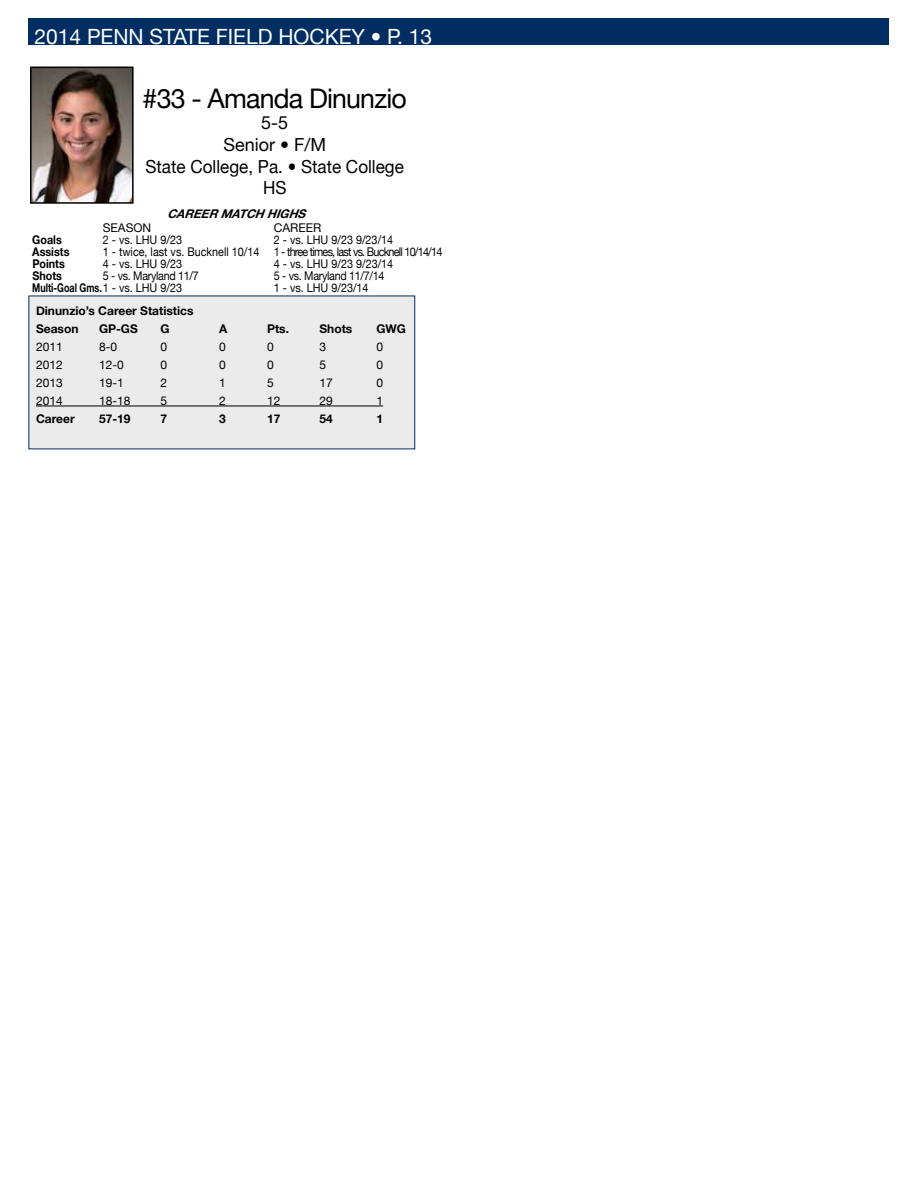
<style>
.page{position:relative;width:918px;height:1188px;background:#fff}
.page>*{position:absolute;margin:0;border:0;box-sizing:border-box;transform-origin:0 0}
.t1{font:27px "Helvetica Neue";letter-spacing:-.03em;color:#000}
.t2{font:21px "Helvetica Neue";color:#fff}
.t3{font:18px/21.6px "Helvetica Neue";color:#000;text-align:center}
.t4{font:12px "Helvetica Neue";color:#000;scale:.9 1}
.t5{font:700 12px/18px "Helvetica Neue";color:#000}
.t6{font:12px "Helvetica Neue";color:#000}
.t7{font:12px "Helvetica Neue";letter-spacing:-.07em;color:#000;scale:.9 1}
.t8{font:12px "Helvetica Neue";letter-spacing:-.03em;color:#000;scale:.9 1}
.t9{font:700 12px "Helvetica Neue";color:#000;scale:.75 1}
.t10{font:700 12px "Helvetica Neue";color:#000;scale:.9 1}
.t11{font:italic 700 12px "Helvetica Neue";color:#000}
.s1{font-weight:400}
</style>
<div class="page">
<div style="left:28px;top:18px;width:862px;height:27px;background:#002d62"></div>
<img style="left:33px;top:70px;width:98px;height:131px">
<div style="left:30px;top:67px;width:104px;height:137px;border:2px solid #000"></div>
<div style="left:29px;top:296px;width:386px;height:153px;background:#ebebec"></div>
<hr style="left:36px;top:406px;width:347px;height:1px;background:#000">
<h2 class="t2" style="left:34px;top:24px;width:399px">2014 PENN STATE FIELD HOCKEY • P. 13</h2>
<h1 class="t1" style="left:143px;top:82px;width:266px">#33 - Amanda Dinunzio</h1>
<h3 class="t3" style="left:146px;top:112px;width:260px">5-5<br>Senior • F/M<br>State College, Pa. • State College<br>HS</h3>
<p class="t11" style="left:167px;top:206px;width:145px">CAREERMATCHHIGHS</p>
<p class="t6" style="left:103px;top:221px;width:50px">SEASON</p>
<p class="t6" style="left:274px;top:221px;width:49px">CAREER</p>
<p class="t10" style="left:32px;top:233px;width:34px">Goals</p>
<p class="t4" style="left:103px;top:233px;width:90px">2 - vs. LHU 9/23</p>
<p class="t4" style="left:274px;top:233px;width:134px">2 - vs. LHU 9/23 9/23/14</p>
<p class="t10" style="left:32px;top:245px;width:43px">Assists</p>
<p class="t7" style="left:103px;top:245px;width:379px">1 - twice, last vs. Bucknell 10/14 1 - three times, last vs. Bucknell 10/14/14</p>
<p class="t10" style="left:32px;top:257px;width:38px">Points</p>
<p class="t4" style="left:103px;top:257px;width:90px">4 - vs. LHU 9/23</p>
<p class="t4" style="left:274px;top:257px;width:134px">4 - vs. LHU 9/23 9/23/14</p>
<p class="t10" style="left:32px;top:269px;width:34px">Shots</p>
<p class="t8" style="left:103px;top:269px;width:108px">5 - vs. Maryland 11/7</p>
<p class="t8" style="left:274px;top:269px;width:124px">5 - vs. Maryland 11/7/14</p>
<p class="t9" style="left:32px;top:281px;width:201px">Multi-Goal Gms.<span class="s1">1 - vs. LHU 9/23</span></p>
<p class="t4" style="left:274px;top:281px;width:107px">1 - vs. LHU 9/23/14</p>
<p class="t5" style="left:36px;top:301px;width:159px">Dinunzio’s Career Statistics<br>Season</p>
<p class="t5" style="left:99px;top:319px;width:40px">GP-GS</p>
<p class="t5" style="left:160px;top:319px;width:11px">G</p>
<p class="t5" style="left:219px;top:319px;width:10px">A</p>
<p class="t5" style="left:267px;top:319px;width:24px">Pts.</p>
<p class="t5" style="left:320px;top:319px;width:34px">Shots</p>
<p class="t5" style="left:376px;top:319px;width:31px">GWG</p>
<p class="t6" style="left:36px;top:339px;width:28px">2011</p>
<p class="t6" style="left:99px;top:339px;width:20px">8-0</p>
<p class="t6" style="left:160px;top:339px;width:8px">0</p>
<p class="t6" style="left:219px;top:339px;width:8px">0</p>
<p class="t6" style="left:267px;top:339px;width:8px">0</p>
<p class="t6" style="left:320px;top:339px;width:8px">3</p>
<p class="t6" style="left:376px;top:339px;width:8px">0</p>
<p class="t6" style="left:36px;top:357px;width:28px">2012</p>
<p class="t6" style="left:99px;top:357px;width:26px">12-0</p>
<p class="t6" style="left:160px;top:357px;width:8px">0</p>
<p class="t6" style="left:219px;top:357px;width:8px">0</p>
<p class="t6" style="left:267px;top:357px;width:8px">0</p>
<p class="t6" style="left:320px;top:357px;width:8px">5</p>
<p class="t6" style="left:376px;top:357px;width:8px">0</p>
<p class="t6" style="left:36px;top:375px;width:28px">2013</p>
<p class="t6" style="left:99px;top:375px;width:26px">19-1</p>
<p class="t6" style="left:160px;top:375px;width:8px">2</p>
<p class="t6" style="left:219px;top:375px;width:8px">1</p>
<p class="t6" style="left:267px;top:375px;width:8px">5</p>
<p class="t6" style="left:320px;top:375px;width:15px">17</p>
<p class="t6" style="left:376px;top:375px;width:8px">0</p>
<p class="t6" style="left:36px;top:393px;width:28px">2014</p>
<p class="t6" style="left:99px;top:393px;width:33px">18-18</p>
<p class="t6" style="left:160px;top:393px;width:8px">5</p>
<p class="t6" style="left:219px;top:393px;width:8px">2</p>
<p class="t6" style="left:267px;top:393px;width:15px">12</p>
<p class="t6" style="left:320px;top:393px;width:15px">29</p>
<p class="t6" style="left:376px;top:393px;width:8px">1</p>
<p class="t5" style="left:36px;top:409px;width:40px">Career</p>
<p class="t5" style="left:99px;top:409px;width:33px">57-19</p>
<p class="t5" style="left:160px;top:409px;width:8px">7</p>
<p class="t5" style="left:219px;top:409px;width:8px">3</p>
<p class="t5" style="left:267px;top:409px;width:15px">17</p>
<p class="t5" style="left:320px;top:409px;width:15px">54</p>
<p class="t5" style="left:376px;top:409px;width:8px">1</p>
</div>
